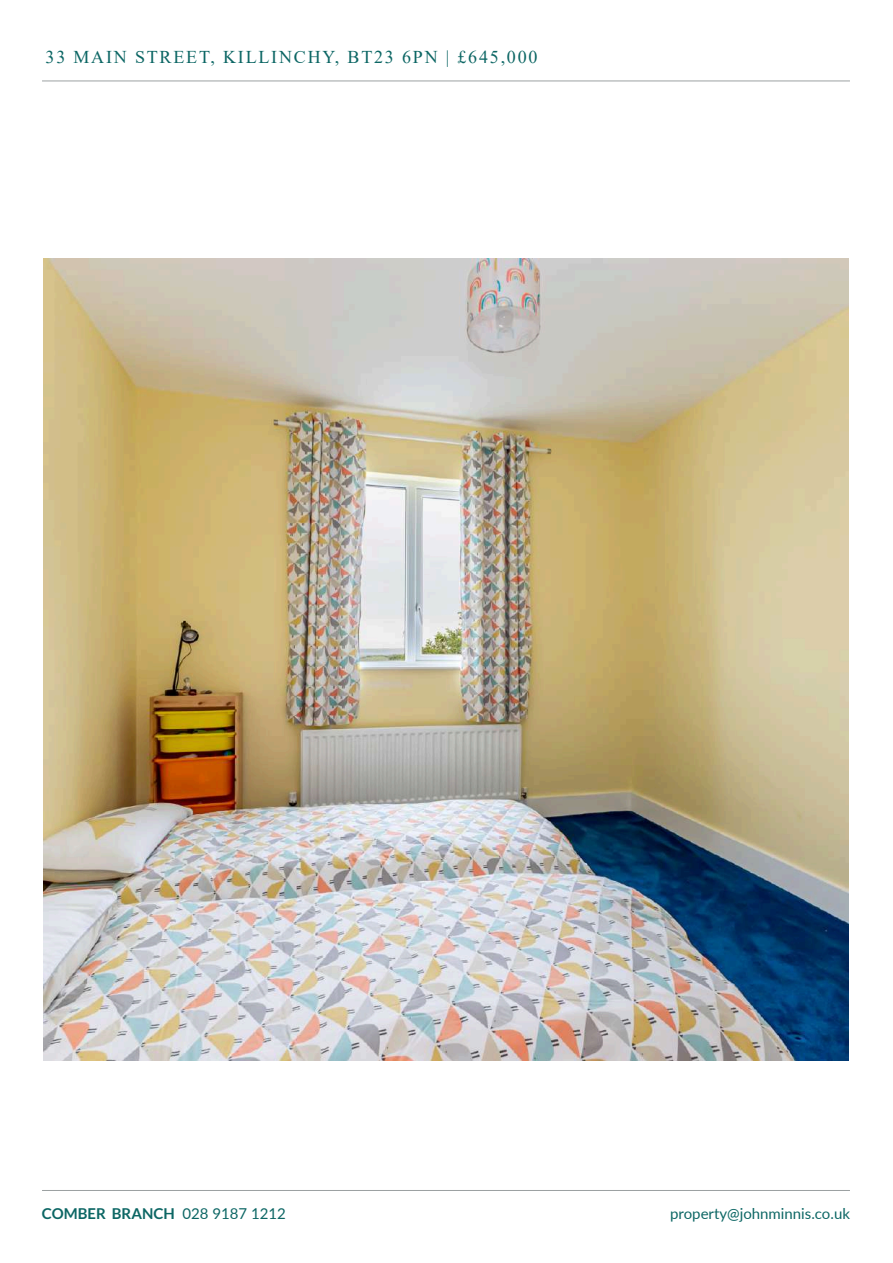
<style>
.page{position:relative;width:893px;height:1263px;background:#fff}
.page>*{position:absolute;margin:0;border:0;box-sizing:border-box;transform-origin:0 0}
.t1{font:18px "Times New Roman";letter-spacing:.1em;color:#0c6664}
.t2{font:15px "Lato";color:#0c6664}
.t3{font:700 15px "Lato";color:#0c6664}
.s1{font-weight:400}
</style>
<div class="page">
<hr style="left:42px;top:1190px;width:808px;height:1px;background:#9ca1a2">
<hr style="left:42px;top:81px;width:808px;height:1px;background:#9ca1a2">
<img style="left:44px;top:258px;width:804px;height:803px">
<p class="t1" style="left:46px;top:50px;width:493px">33 MAIN STREET, KILLINCHY, BT23 6PN | £645,000</p>
<p class="t3" style="left:42px;top:1207px;width:246px">COMBER BRANCH <span class="s1">028 9187 1212</span></p>
<p class="t2" style="left:670px;top:1202px;width:181px">property@johnminnis.co.uk</p>
</div>
